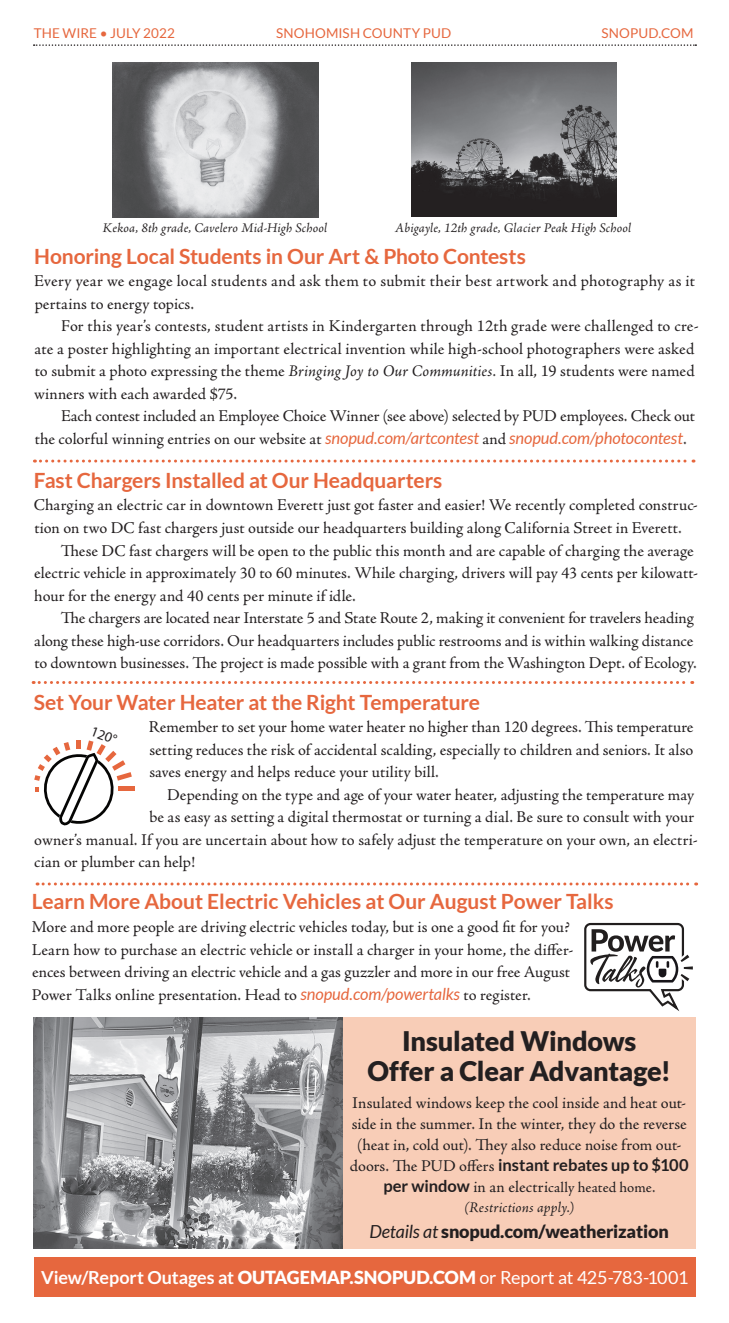
<style>
.page{position:relative;width:729px;height:1323px;background:#fff}
.page>*{position:absolute;margin:0;border:0;box-sizing:border-box;transform-origin:0 0}
.t1{font:900 27px/30px "Lato";letter-spacing:-.01em;color:#231f20;text-align:center}
.t2{font:700 21px "Lato";letter-spacing:-.005em;color:#e6673e}
.t3{font:18px "Lato";letter-spacing:-.01em;color:#fff}
.t4{font:900 18px "Lato";letter-spacing:-.01em;color:#231f20}
.t5{font:16.5px/22.5px "Adobe Jenson Pro";letter-spacing:.005em;color:#231f20}
.t6{font:italic 16.5px "Lato";letter-spacing:-.005em;color:#e6673e}
.t7{font:700 16.5px "Lato";letter-spacing:-.005em;color:#231f20}
.t8{font:italic 15px/19.5px "Adobe Jenson Pro";letter-spacing:.01em;color:#231f20;text-align:center}
.t9{font:14.4px "Myriad Pro";color:#231f20}
.t10{font:italic 13.5px "Adobe Jenson Pro";letter-spacing:.01em;color:#231f20}
.t11{font:13.5px "Lato";letter-spacing:.01em;color:#e6673e}
.s1{font-style:italic}
.s2{font-family:"Adobe Jenson Pro";font-style:normal;color:#231f20}
.s3{font-family:"Lato";font-style:italic;color:#e6673e}
.s4{font-family:"Adobe Jenson Pro";font-weight:400}
.s5{font-family:"Lato";font-weight:700;font-style:normal;font-size:16.5px}
.s6{font-style:normal;font-size:16.5px}
.s7{font-style:normal}
.s8{font-weight:400;font-style:italic}
.s9{font-weight:700}
.s10{font-weight:900}
</style>
<div class="page">
<svg style="left:34px;top:44px;width:662px;height:2px"></svg>
<div style="left:34px;top:1258px;width:661px;height:39px;background:#e6673e"></div>
<svg style="left:34px;top:460px;width:660px;height:3px"></svg>
<svg style="left:584px;top:922px;width:109px;height:90px"></svg>
<svg style="left:33px;top:681px;width:660px;height:3px"></svg>
<svg style="left:37px;top:883px;width:660px;height:3px"></svg>
<div style="left:34px;top:1017px;width:661px;height:232px;background:#f8cdb7"></div>
<img style="left:34px;top:1017px;width:309px;height:232px">
<img style="left:411px;top:62px;width:206px;height:154px">
<img style="left:112px;top:62px;width:206px;height:155px">
<hr style="left:119px;top:787px;width:16px;height:4px;background:#e6673e">
<svg style="left:34px;top:740px;width:98px;height:85px"></svg>
<p class="t11" style="left:34px;top:25px;width:143px">THE WIRE • JULY 2022</p>
<p class="t11" style="left:276px;top:25px;width:177px">SNOHOMISH COUNTY PUD</p>
<p class="t11" style="left:601px;top:25px;width:94px">SNOPUD.COM</p>
<p class="t10" style="left:102px;top:220px;width:226px">Kekoa, 8th grade, Cavelero Mid-High School</p>
<p class="t10" style="left:395px;top:220px;width:238px">Abigayle, 12th grade, Glacier Peak High School</p>
<p class="t2" style="left:34px;top:244px;width:493px">Honoring Local Students in Our Art &amp; Photo Contests</p>
<p class="t5" style="left:34px;top:270px;width:662px">Every year we engage local students and ask them to submit their best artwork and photography as it pertains to energy topics.</p>
<p class="t5" style="left:34px;top:315px;width:666px;text-indent:27px">For this year’s contests, student artists in Kindergarten through 12th grade were challenged to cre&shy;ate a poster highlighting an important electrical invention while high-school photographers were asked to submit a photo expressing the theme <span class="s1">Bringing Joy to Our Communities.</span> In all, 19 students were named winners with each awarded $75.</p>
<p class="t5" style="left:61px;top:405px;width:636px">Each contest included an Employee Choice Winner (see above) selected by PUD employees. Check out</p>
<p class="t6" style="left:35px;top:429px;width:654px"><span class="s2">the colorful winning entries on our website at</span> snopud.com/artcontest <span class="s2">and</span> snopud.com/photocontest<span class="s2">.</span></p>
<p class="t2" style="left:34px;top:468px;width:410px">Fast Chargers Installed at Our Headquarters</p>
<p class="t5" style="left:34px;top:494px;width:666px">Charging an electric car in downtown Everett just got faster and easier! We recently completed construc-</p>
<p class="t5" style="left:34px;top:517px;width:649px">tion on two DC fast chargers just outside our headquarters building along California Street in Everett.</p>
<p class="t5" style="left:61px;top:539px;width:634px">These DC fast chargers will be open to the public this month and are capable of charging the average</p>
<p class="t5" style="left:34px;top:562px;width:665px">electric vehicle in approximately 30 to 60 minutes. While charging, drivers will pay 43 cents per kilowatt-</p>
<p class="t5" style="left:34px;top:584px;width:323px">hour for the energy and 40 cents per minute if idle.</p>
<p class="t5" style="left:61px;top:607px;width:635px">The chargers are located near Interstate 5 and State Route 2, making it convenient for travelers heading</p>
<p class="t5" style="left:34px;top:629px;width:660px">along these high-use corridors. Our headquarters includes public restrooms and is within walking distance</p>
<p class="t5" style="left:34px;top:652px;width:664px">to downtown businesses. The project is made possible with a grant from the Washington Dept. of Ecology.</p>
<p class="t2" style="left:34px;top:690px;width:447px">Set Your Water Heater at the Right Temperature</p>
<p class="t5" style="left:149px;top:716px;width:546px;text-align:justify">Remember to set your home water heater no higher than 120 degrees. This temperature setting reduces the risk of accidental scalding, especially to children and seniors. It also saves energy and helps reduce your utility bill.</p>
<p class="t5" style="left:167px;top:784px;width:529px">Depending on the type and age of your water heater, adjusting the temperature may</p>
<p class="t5" style="left:149px;top:806px;width:546px">be as easy as setting a digital thermostat or turning a dial. Be sure to consult with your</p>
<p class="t5" style="left:34px;top:829px;width:665px">owner’s manual. If you are uncertain about how to safely adjust the temperature on your own, an electri-</p>
<p class="t5" style="left:34px;top:851px;width:162px">cian or plumber can help!</p>
<p class="t9" style="left:94px;top:722px;width:28px;rotate:20deg">120°</p>
<p class="t2" style="left:32px;top:890px;width:583px">Learn More About Electric Vehicles at Our August Power Talks</p>
<p class="t5" style="left:32px;top:916px;width:543px">More and more people are driving electric vehicles today, but is one a good fit for you?<br>Learn how to purchase an electric vehicle or install a charger in your home, the differ&shy;ences between driving an electric vehicle and a gas guzzler and more in our free August Power Talks online presentation. Head to <span class="s3">snopud.com/powertalks</span> to register.</p>
<h1 class="t1" style="left:368px;top:1025px;width:305px">Insulated Windows<br>Offer a Clear Advantage!</h1>
<p class="t5" style="left:352px;top:1093px;width:337px;line-height:21px;text-align:center">Insulated windows keep the cool inside and heat out&shy;side in the summer. In the winter, they do the reverse (heat in, cold out). They also reduce noise from out-</p>
<p class="t7" style="left:350px;top:1156px;width:341px"><span class="s4">doors. The PUD offers</span> instant rebates up to $100</p>
<p class="t8" style="left:383px;top:1179px;width:273px"><span class="s5">per window</span> <span class="s6">in an electri</span><span class="s7">cally heated home. </span>(Restrictions apply.)</p>
<p class="t4" style="left:369px;top:1221px;width:301px"><span class="s8">Details at</span> snopud.com/weatherization</p>
<p class="t3" style="left:41px;top:1267px;width:649px"><span class="s9">View/Report Outages at</span> <span class="s10">OUTAGEMAP.SNOPUD.COM</span> or Report at 425-783-1001</p>
</div>
